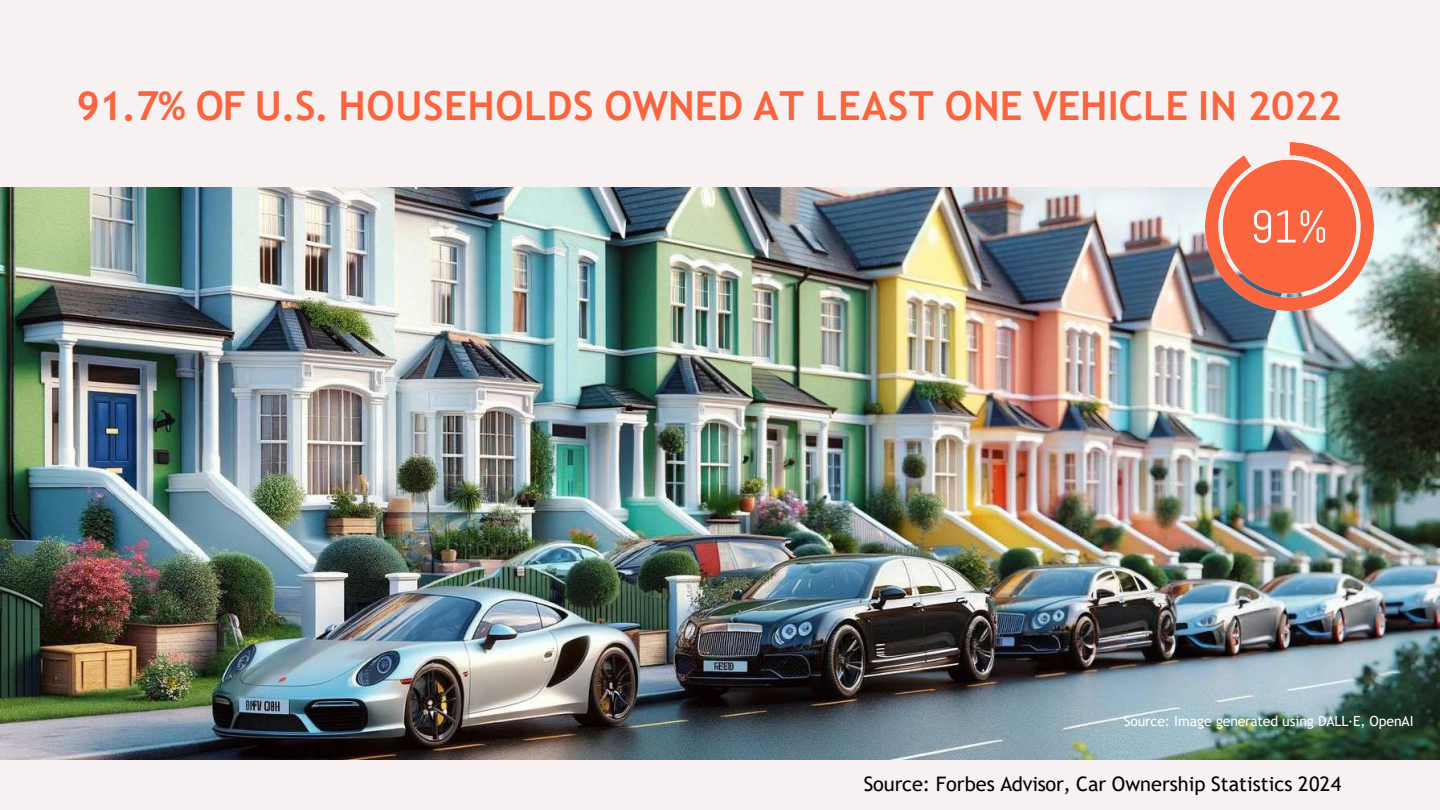
<style>
.page{position:relative;width:1440px;height:810px;background:#f7f2f1}
.page>*{position:absolute;margin:0;border:0;box-sizing:border-box;transform-origin:0 0}
.t1{font:700 40px "Trebuchet MS";color:#fa643f}
.t2{font:20px "Trebuchet MS";color:#000}
.t3{font:14px "Trebuchet MS";letter-spacing:-.01em;color:#fff}
</style>
<div class="page">
<img style="left:0;top:188px;width:1440px;height:571px">
<img style="left:1206px;top:142px;width:168px;height:168px">
<h2 class="t1" style="left:76px;top:81px;width:1266px">91.7% OF U.S. HOUSEHOLDS OWNED AT LEAST ONE VEHICLE IN 2022</h2>
<p class="t3" style="left:1124px;top:712px;width:291px">Source: Image generated using DALL·E, OpenAI</p>
<p class="t2" style="left:864px;top:771px;width:479px">Source: Forbes Advisor, Car Ownership Statistics 2024</p>
</div>
